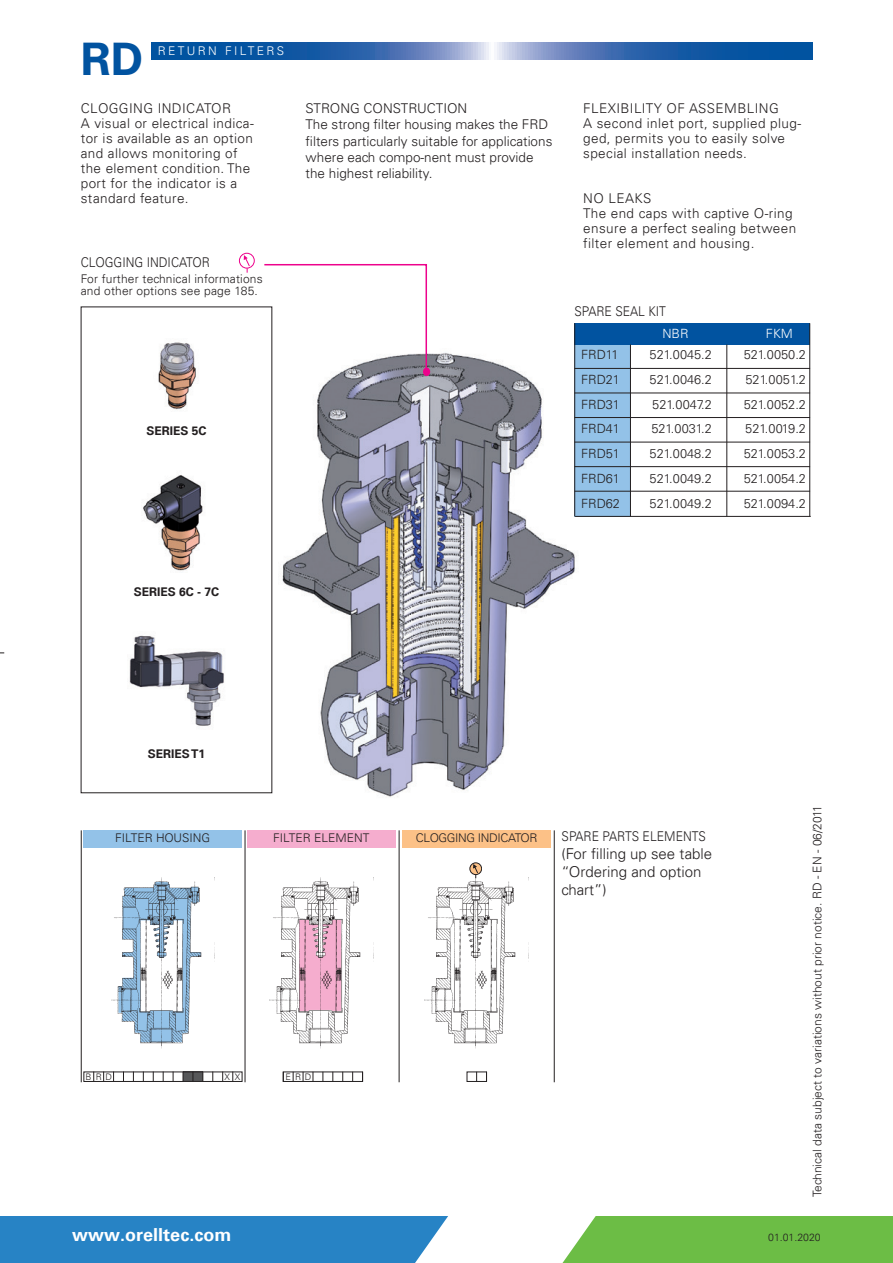
<style>
.page{position:relative;width:893px;height:1263px;background:#fff}
.page>*{position:absolute;margin:0;border:0;box-sizing:border-box;transform-origin:0 0}
.t1{font:700 45px "Univers LT";color:#0153a0}
.t2{font:700 18px "Univers LT";color:#fff}
.t3{font:300 15px/18px "Univers LT";color:#231f20}
.t4{font:300 13.5px/15px "Univers LT";letter-spacing:.03em;color:#231f20}
.t5{font:300 13.5px/16.2px "Univers LT";color:#231f20}
.t6{font:300 13.5px "Univers LT";color:#231f20;scale:.9 1}
.t7{font:300 12.75px/24.8px "Univers LT";color:#231f20;text-align:justify}
.t8{font:300 12.75px "Univers LT";color:#fff}
.t9{font:300 12px/12px "Univers LT";color:#231f20}
.t10{font:700 12px "Univers LT";color:#231f20}
.t11{font:300 12px "Univers LT";letter-spacing:-.03em;color:#231f20}
.t12{font:300 12px "Univers LT";letter-spacing:.2em;color:#fff}
.t13{font:300 10.5px "Univers LT";color:#231f20}
.t14{font:300 9px "Univers LT";letter-spacing:.44em;color:#231f20}
</style>
<div class="page">
<svg style="left:151px;top:43px;width:661px;height:17px;background:#3a70b1"></svg>
<img style="left:270px;top:877px;width:91px;height:172px">
<div style="left:283px;top:1071px;width:80px;height:11px;border:1px solid #231f20"></div>
<div style="left:467px;top:1071px;width:20px;height:11px;border:1px solid #231f20"></div>
<img style="left:425px;top:878px;width:91px;height:171px">
<svg style="left:470px;top:863px;width:12px;height:12px"></svg>
<div style="left:470px;top:862px;width:12px;height:13px;border:1px solid #231f20;border-radius:50%"></div>
<svg style="left:473px;top:864px;width:5px;height:14px"></svg>
<img style="left:111px;top:877px;width:104px;height:172px">
<div style="left:183px;top:1071px;width:20px;height:10px;background:#57585a"></div>
<div style="left:83px;top:1071px;width:159px;height:11px;border:1px solid #231f20"></div>
<img style="left:282px;top:352px;width:293px;height:446px">
<img style="left:129px;top:635px;width:95px;height:91px">
<img style="left:158px;top:342px;width:38px;height:68px">
<img style="left:143px;top:475px;width:60px;height:96px">
<div style="left:574px;top:344px;width:57px;height:172px;background:#93c2e8"></div>
<div style="left:574px;top:323px;width:236px;height:21px;background:#0153a0"></div>
<hr style="left:809px;top:323px;width:1px;height:193px;background:#231f20">
<hr style="left:574px;top:323px;width:1px;height:193px;background:#231f20">
<hr style="left:630px;top:344px;width:1px;height:172px;background:#231f20">
<hr style="left:726px;top:344px;width:1px;height:172px;background:#231f20">
<hr style="left:574px;top:368px;width:236px;height:1px;background:#231f20">
<hr style="left:574px;top:393px;width:236px;height:1px;background:#231f20">
<hr style="left:575px;top:516px;width:236px;height:1px;background:#231f20">
<hr style="left:574px;top:491px;width:236px;height:1px;background:#231f20">
<hr style="left:574px;top:466px;width:236px;height:1px;background:#231f20">
<hr style="left:574px;top:442px;width:236px;height:1px;background:#231f20">
<hr style="left:574px;top:417px;width:236px;height:1px;background:#231f20">
<svg style="left:263px;top:264px;width:165px;height:106px"></svg>
<div style="left:423px;top:368px;width:7px;height:8px;background:#ed028c;border-radius:50%"></div>
<div style="left:248px;top:830px;width:148px;height:17px;background:#f5adce"></div>
<div style="left:402px;top:830px;width:149px;height:17px;background:#fcc187"></div>
<hr style="left:554px;top:830px;width:1px;height:252px;background:#231f20">
<hr style="left:399px;top:830px;width:1px;height:252px;background:#231f20">
<hr style="left:245px;top:830px;width:1px;height:252px;background:#231f20">
<hr style="left:81px;top:830px;width:1px;height:252px;background:#231f20">
<div style="left:84px;top:830px;width:158px;height:17px;background:#93c2e8"></div>
<div style="left:239px;top:253px;width:15px;height:15px;border:1px solid #ed028c;border-radius:50%"></div>
<svg style="left:244px;top:255px;width:6px;height:18px"></svg>
<div style="left:550px;top:1217px;width:343px;height:46px;background:#6cbd45"></div>
<div style="left:0;top:1217px;width:453px;height:46px;background:#2783c5"></div>
<svg style="left:406px;top:1216px;width:193px;height:47px"></svg>
<h1 class="t1" style="left:81px;top:33px;width:64px">RD</h1>
<p class="t12" style="left:158px;top:44px;width:128px">RETURN FILTERS</p>
<p class="t4" style="left:81px;top:101px;width:175px">CLOGGING INDICATOR<br>A visual or electrical indica&shy;tor is available as an option and allows monitoring of the element condition. The port for the indicator is a standard feature.</p>
<p class="t4" style="left:583px;top:101px;width:219px">FLEXIBILITY OF ASSEMBLING<br>A second inlet port, supplied plug&shy;ged, permits you to easily solve special installation needs.</p>
<p class="t5" style="left:306px;top:100px;width:248px">STRONG CONSTRUCTION<br>The strong filter housing makes the FRD filters particularly suitable for applications where each compo-nent must provide the highest reliability.</p>
<p class="t4" style="left:583px;top:191px;width:215px">NO LEAKS<br>The end caps with captive O-ring ensure a perfect sealing between filter element and housing.</p>
<p class="t6" style="left:81px;top:254px;width:145px">CLOGGING INDICATOR</p>
<p class="t9" style="left:81px;top:272px;width:183px">For further technical informations and other options see page 185.</p>
<p class="t10" style="left:146px;top:424px;width:62px">SERIES 5C</p>
<p class="t10" style="left:134px;top:585px;width:87px">SERIES 6C - 7C</p>
<p class="t6" style="left:574px;top:303px;width:103px">SPARE SEAL KIT</p>
<p class="t8" style="left:662px;top:326px;width:28px">NBR</p>
<p class="t8" style="left:766px;top:326px;width:28px">FKM</p>
<p class="t7" style="left:581px;top:342px;width:40px">FRD11<br>FRD21<br>FRD31<br>FRD41<br>FRD51<br>FRD61<br>FRD62</p>
<p class="t7" style="left:650px;top:342px;width:64px">521.0045.2<br>521.0046.2<br>521.0047.2<br>521.0031.2<br>521.0048.2<br>521.0049.2<br>521.0049.2</p>
<p class="t7" style="left:744px;top:342px;width:64px">521.0050.2<br>521.0051.2<br>521.0052.2<br>521.0019.2<br>521.0053.2<br>521.0054.2<br>521.0094.2</p>
<p class="t10" style="left:148px;top:747px;width:59px">SERIES T1</p>
<p class="t9" style="left:115px;top:832px;width:97px">FILTER HOUSING</p>
<p class="t9" style="left:273px;top:832px;width:98px">FILTER ELEMENT</p>
<p class="t11" style="left:416px;top:831px;width:123px">CLOGGING INDICATOR</p>
<p class="t6" style="left:562px;top:828px;width:162px">SPARE PARTS ELEMENTS</p>
<p class="t3" style="left:562px;top:845px;width:152px">(For filling up see table “Ordering and option chart”)</p>
<p class="t14" style="left:85px;top:1071px;width:28px">BRD</p>
<p class="t14" style="left:225px;top:1071px;width:17px">X X</p>
<p class="t14" style="left:285px;top:1071px;width:27px">ERD</p>
<p class="t9" style="left:811px;top:1197px;width:393px;rotate:-90deg">Technical data subject to variations without prior notice. RD - EN - 06/2011</p>
<h2 class="t2" style="left:72px;top:1224px;width:161px">www.orelltec.com</h2>
<p class="t13" style="left:768px;top:1230px;width:54px">01.01.2020</p>
</div>
